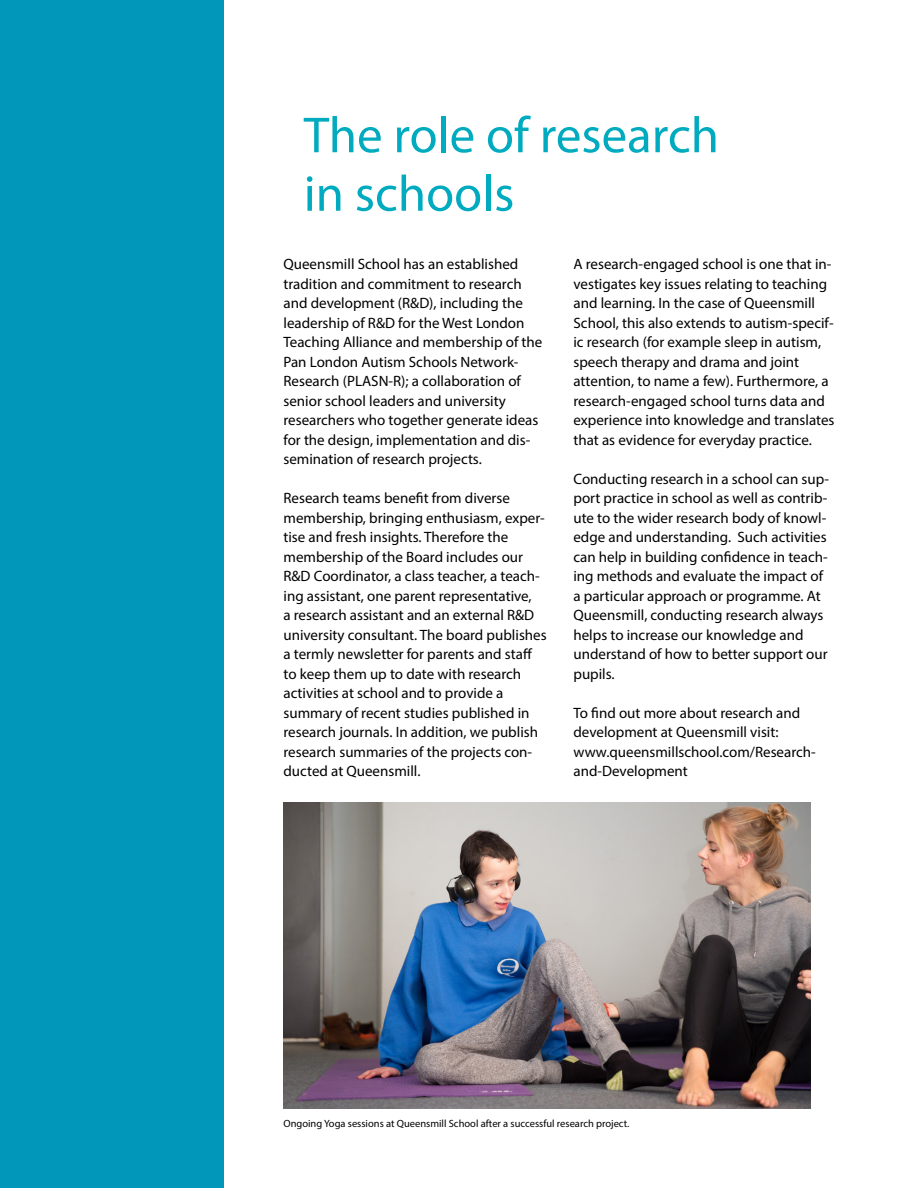
<style>
.page{position:relative;width:918px;height:1188px;background:#fff}
.page>*{position:absolute;margin:0;border:0;box-sizing:border-box;transform-origin:0 0}
.t1{font:51px/58.5px "Myriad Pro";color:#00aabf}
.t2{font:15px/19.5px "Myriad Pro";color:#000}
.t3{font:10.5px "Myriad Pro";color:#000}
</style>
<div class="page">
<div style="left:0;top:0;width:224px;height:1188px;background:#0097bb"></div>
<img style="left:284px;top:803px;width:527px;height:305px">
<h1 class="t1" style="left:304px;top:105px;width:417px">The role of research in schools</h1>
<p class="t2" style="left:284px;top:254px;width:260px">Queensmill School has an established tradition and commitment to research and development (R&amp;D), including the leadership of R&amp;D for the West London Teaching Alliance and membership of the Pan London Autism Schools Network-Research (PLASN-R); a collaboration of senior school leaders and university researchers who together generate ideas for the design, implementation and dis&shy;semination of research projects.</p>
<p class="t2" style="left:284px;top:488px;width:265px">Research teams benefit from diverse membership, bringing enthusiasm, exper&shy;tise and fresh insights. Therefore the membership of the Board includes our R&amp;D Coordinator, a class teacher, a teach&shy;ing assistant, one parent representative,<br>a research assistant and an external R&amp;D university consultant. The board publishes a termly newsletter for parents and staff to keep them up to date with research activities at school and to provide a summary of recent studies published in research journals. In addition, we publish research summaries of the projects con&shy;ducted at Queensmill.</p>
<p class="t2" style="left:573px;top:254px;width:263px">A research-engaged school is one that in&shy;vestigates key issues relating to teaching and learning. In the case of Queensmill School, this also extends to autism-specif&shy;ic research (for example sleep in autism, speech therapy and drama and joint attention, to name a few). Furthermore, a research-engaged school turns data and experience into knowledge and translates that as evidence for everyday practice.</p>
<p class="t2" style="left:573px;top:469px;width:257px">Conducting research in a school can sup&shy;port practice in school as well as contrib&shy;ute to the wider research body of knowl&shy;edge and understanding. Such activities can help in building confidence in teach&shy;ing methods and evaluate the impact of a particular approach or programme. At Queensmill, conducting research always helps to increase our knowledge and understand of how to better support our pupils.</p>
<p class="t2" style="left:573px;top:703px;width:244px">To find out more about research and development at Queensmill visit: www.queensmillschool.com/Research&shy;and-Development</p>
<p class="t3" style="left:284px;top:1117px;width:347px">Ongoing Yoga sessions at Queensmill School after a successful research project.</p>
</div>
